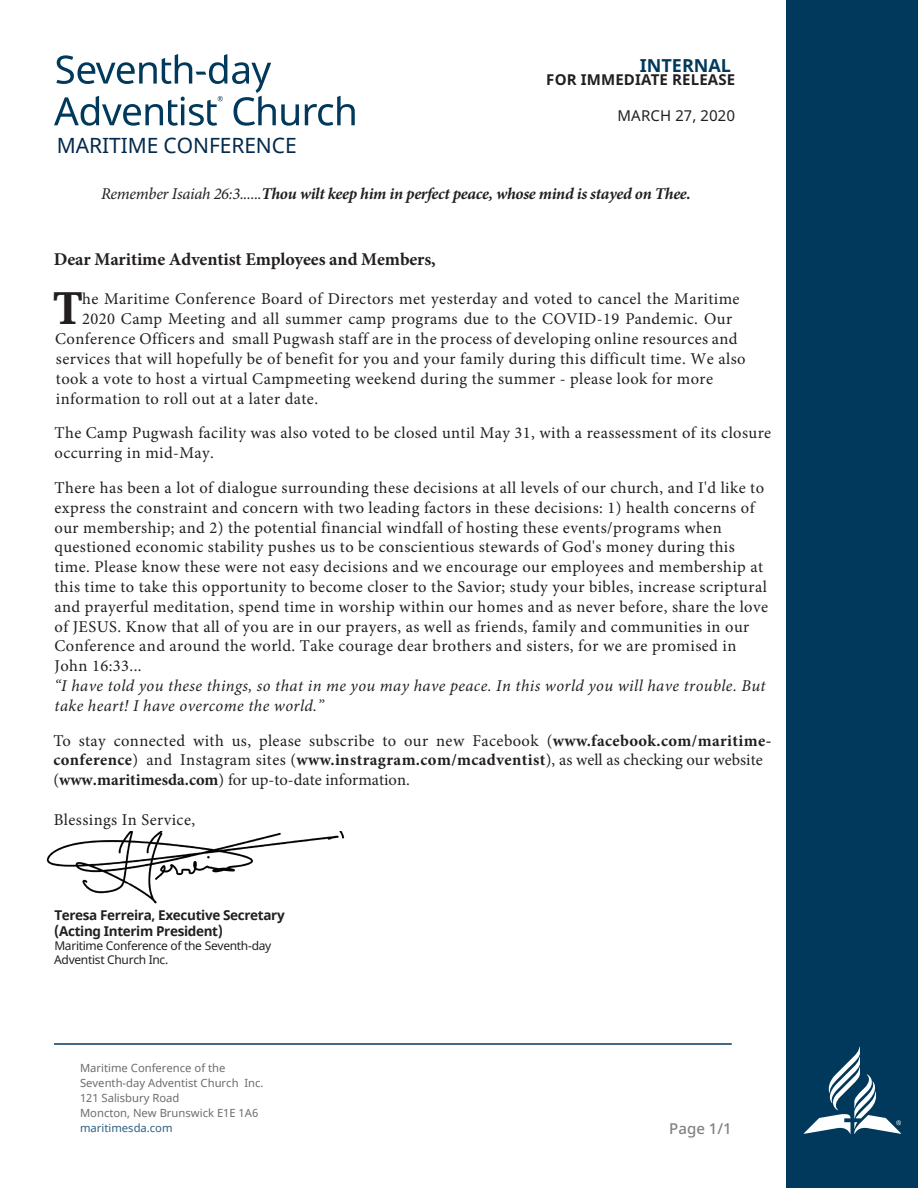
<style>
.page{position:relative;width:918px;height:1188px;background:#fff}
.page>*{position:absolute;margin:0;border:0;box-sizing:border-box;transform-origin:0 0}
.t1{font:700 44.25px "Noto Serif";color:#231f20}
.t2{font:21px "Noto Sans";letter-spacing:-.005em;color:#03294c}
.t3{font:700 18px "Minion Pro";letter-spacing:-.005em;color:#231f20}
.t4{font:700 18px "Noto Sans";color:#00395c}
.t5{font:16.5px/19.8px "Minion Pro";letter-spacing:.025em;color:#231f20}
.t6{font:italic 16.5px/20px "Minion Pro";letter-spacing:.025em;color:#231f20}
.t7{font:italic 700 16.5px "Minion Pro";letter-spacing:-.02em;color:#231f20}
.t8{font:700 15px "Noto Sans";letter-spacing:.01em;color:#231f20}
.t9{font:15px "Noto Sans";letter-spacing:.01em;color:#231f20}
.t10{font:500 15px "Noto Sans";color:#808285}
.t11{font:700 13.5px/15.8px "Noto Sans";letter-spacing:-.025em;color:#231f20}
.t12{font:12px/14.1px "Noto Sans";letter-spacing:-.025em;color:#231f20}
.t13{font:11.25px/15px "Noto Sans";color:#6c6d70}
.t14{font:11.25px "Noto Sans";color:#2d6082}
.s1{font-style:inherit}
.s2{font-weight:400}
.s3{font-weight:700}
</style>
<div class="page">
<div style="left:787px;top:0;width:131px;height:1188px;background:#00395c"></div>
<svg style="left:804px;top:1047px;width:97px;height:87px"></svg>
<hr style="left:54px;top:1043px;width:678px;height:2px;background:#00395c">
<svg style="left:54px;top:54px;width:245px;height:72px"></svg>
<svg style="left:305px;top:96px;width:50px;height:30px"></svg>
<img style="left:47px;top:831px;width:298px;height:73px">
<p class="t4" style="left:640px;top:53px;width:93px">INTERNAL</p>
<p class="t8" style="left:546px;top:69px;width:190px">FOR IMMEDIATE RELEASE</p>
<p class="t9" style="left:618px;top:105px;width:119px">MARCH 2<span class="s1">7</span>, 2020</p>
<p class="t2" style="left:57px;top:131px;width:241px">MARITIME CONFERENCE</p>
<p class="t7" style="left:101px;top:182px;width:591px"><span class="s2">Remember Isaiah 26:3......</span>Thou wilt keep him in perfect peace, whose mind is stayed on Thee.</p>
<p class="t3" style="left:54px;top:246px;width:384px">Dear Maritime Adventist Employees and Members,</p>
<h1 class="t1" style="left:53px;top:277px;width:30px">T</h1>
<p class="t5" style="left:82px;top:289px;width:659px">he Maritime Conference Board of Directors met yesterday and voted to cancel the Maritime</p>
<p class="t5" style="left:82px;top:309px;width:652px">2020 Camp Meeting and all summer camp programs due to the COVID-19 Pandemic. Our</p>
<p class="t5" style="left:55px;top:329px;width:684px">Conference Officers and small Pugwash staff are in the process of developing online resources and</p>
<p class="t5" style="left:56px;top:349px;width:691px">services that will hopefully be of benefit for you and your family during this difficult time. We also</p>
<p class="t5" style="left:56px;top:369px;width:659px">took a vote to host a virtual Campmeeting weekend during the summer - please look for more</p>
<p class="t5" style="left:56px;top:389px;width:264px">information to roll out at a later date.</p>
<p class="t5" style="left:55px;top:423px;width:718px">The Camp Pugwash facility was also voted to be closed until May 31, with a reassessment of its closure occurring in mid-May.</p>
<p class="t5" style="left:55px;top:478px;width:715px">There has been a lot of dialogue surrounding these decisions at all levels of our church, and I'd like to express the constraint and concern with two leading factors in these decisions: 1) health concerns of our membership; and 2) the potential financial windfall of hosting these events/programs when questioned economic stability pushes us to be conscientious stewards of God's money during this time. Please know these were not easy decisions and we encourage our employees and membership at this time to take this opportunity to become closer to the Savior; study your bibles, increase scriptural and prayerful meditation, spend time in worship within our homes and as never before, share the love of JESUS. Know that all of you are in our prayers, as well as friends, family and communities in our Conference and around the world. Take courage dear brothers and sisters, for we are promised in John 16:33...</p>
<p class="t6" style="left:55px;top:676px;width:713px">“I have told you these things, so that in me you may have peace. In this world you will have trouble. But take heart! I have overcome the world.”</p>
<p class="t5" style="left:53px;top:731px;width:719px">To stay connected with us, please subscribe to our new Facebook (<span class="s3">www.facebook.com/maritime&shy;conference</span>) and Instagram sites (<span class="s3">www.instragram.com/mcadventist</span>), as well as checking our website (<span class="s3">www.maritimesda.com</span>) for up-to-date information.</p>
<p class="t5" style="left:54px;top:810px;width:143px">Blessings In Service,</p>
<p class="t11" style="left:54px;top:907px;width:232px">Teresa Ferreira<span class="s1">,</span> Executive Secretary (Acting Interim President)</p>
<p class="t12" style="left:54px;top:939px;width:219px"><span class="s1">Maritime</span> Conference of the Seventh-day<br>Adventist Church <span class="s1">Inc.</span></p>
<p class="t13" style="left:80px;top:1061px;width:185px">Maritime Conference <span class="s1">of the<br>Seventh-day Adventist Church</span> Inc.<br>121 Salisbury Road<br>Moncton, New Brunswick E1E 1A6</p>
<p class="t14" style="left:80px;top:1120px;width:94px">maritimesda.com</p>
<p class="t10" style="left:669px;top:1118px;width:64px">Page 1/1</p>
</div>
